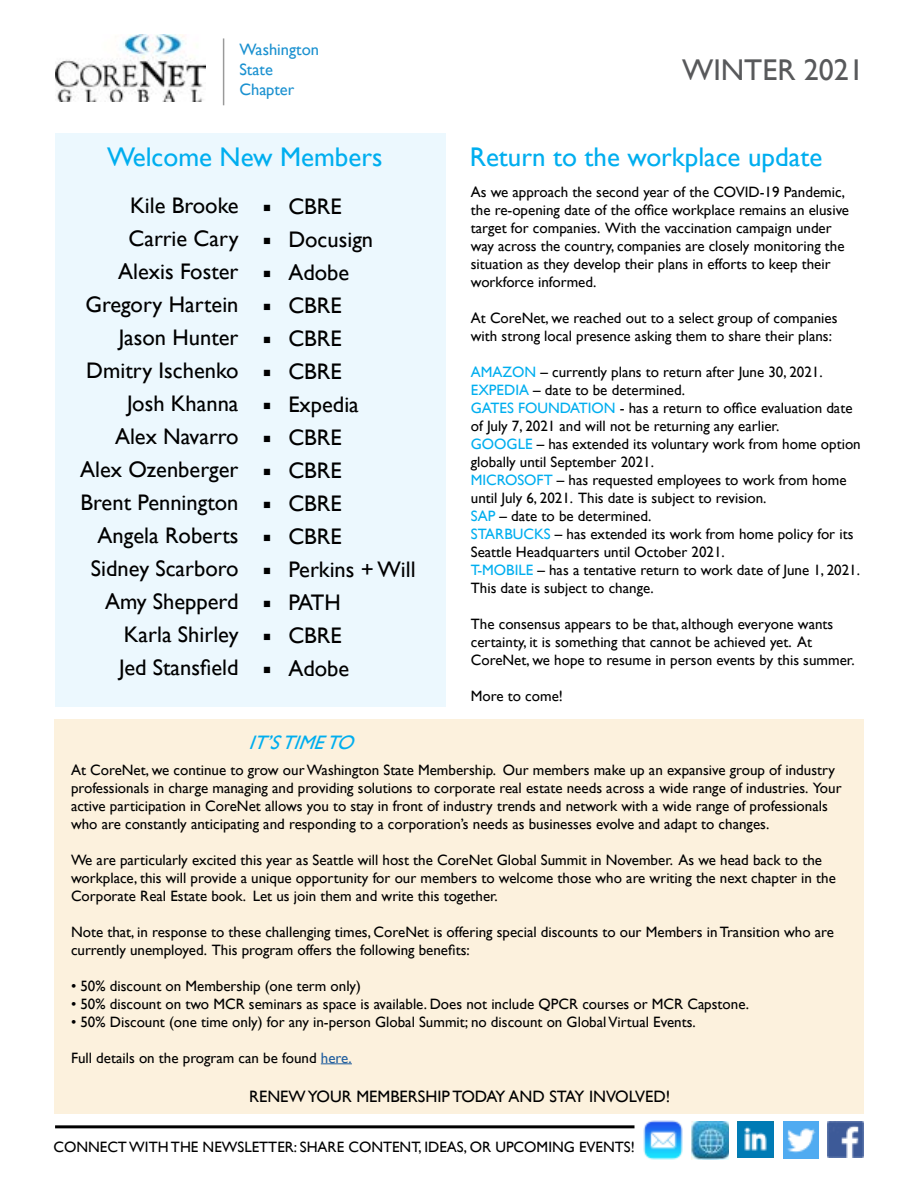
<style>
.page{position:relative;width:918px;height:1188px;background:#fff}
.page>*{position:absolute;margin:0;border:0;box-sizing:border-box;transform-origin:0 0}
.t1{font:30px "Gill Sans";color:#58595b}
.t2{font:27px "Gill Sans";color:#00aeef}
.t3{font:22.5px/33px "Gill Sans";color:#000;text-align:right}
.t4{font:21px/33px "Lucida Sans Unicode";color:#000;text-align:justify}
.t5{font:italic 19.5px "Gill Sans";color:#00aeef}
.t6{font:16.5px "Gill Sans";color:#000}
.t7{font:16.5px/19.8px "Gill Sans";color:#1b91d0}
.t8{font:15px/18px "Gill Sans";color:#000}
.s1{color:#00aeef}
.s2{color:#215e9e}
</style>
<div class="page">
<div style="left:55px;top:719px;width:809px;height:395px;background:#fcf1dd"></div>
<div style="left:55px;top:133px;width:391px;height:573px;background:#ecf8fe"></div>
<hr style="left:321px;top:1063px;width:31px;height:1px;background:#215e9e">
<hr style="left:55px;top:1125px;width:579px;height:3px;background:#000">
<img style="left:56px;top:35px;width:150px;height:66px">
<hr style="left:223px;top:38px;width:1px;height:67px;background:#000">
<img style="left:643px;top:1120px;width:40px;height:40px">
<img style="left:738px;top:1121px;width:36px;height:37px">
<img style="left:827px;top:1121px;width:37px;height:37px">
<img style="left:784px;top:1121px;width:34px;height:37px">
<img style="left:692px;top:1121px;width:37px;height:38px">
<p class="t7" style="left:239px;top:40px;width:81px">Washington<br>State<br>Chapter</p>
<h2 class="t2" style="left:107px;top:141px;width:277px">Welcome New Members</h2>
<h3 class="t3" style="left:80px;top:189px;width:160px">Kile Brooke<br>Carrie Cary<br>Alexis Foster<br>Gregory Hartein<br>Jason Hunter<br>Dmitry Ischenko<br>Josh Khanna<br>Alex Navarro<br>Alex Ozenberger<br>Brent Pennington<br>Angela Roberts<br>Sidney Scarboro<br>Amy Shepperd<br>Karla Shirley<br>Jed Stansfield</h3>
<h3 class="t3" style="left:288px;top:191px;width:129px;text-align:left">CBRE<br>Docusign<br>Adobe<br>CBRE<br>CBRE<br>CBRE<br>Expedia<br>CBRE<br>CBRE<br>CBRE<br>CBRE<br>Perkins + Will<br>PATH<br>CBRE<br>Adobe</h3>
<h3 class="t4" style="left:262px;top:190px;width:12px">▪ ▪ ▪ ▪ ▪ ▪ ▪ ▪ ▪ ▪ ▪ ▪ ▪ ▪ ▪</h3>
<h3 class="t5" style="left:249px;top:731px;width:114px">IT’STIMETO</h3>
<h1 class="t1" style="left:682px;top:53px;width:183px">WINTER 2021</h1>
<h2 class="t2" style="left:470px;top:141px;width:354px">Return to the workplace update</h2>
<p class="t8" style="left:471px;top:183px;width:380px">As we approach the second year of the COVID-19 Pandemic, the re-opening date of the office workplace remains an elusive target for companies. With the vaccination campaign under way across the country, companies are closely monitoring the situation as they develop their plans in efforts to keep their workforce informed.</p>
<p class="t8" style="left:471px;top:309px;width:368px">At CoreNet, we reached out to a select group of companies with strong local presence asking them to share their plans:</p>
<p class="t8" style="left:471px;top:363px;width:391px"><span class="s1">AMAZON</span> – currently plans to return after June 30, 2021.<br><span class="s1">EXPEDIA</span> – date to be determined.<br><span class="s1">GATES FOUNDATION</span> - has a return to office evaluation date of July 7, 2021 and will not be returning any earlier.<br><span class="s1">GOOGLE</span> – has extended its voluntary work from home option globally until September 2021.<br><span class="s1">MICROSOFT</span> – has requested employees to work from home until July 6, 2021. This date is subject to revision.<br><span class="s1">SAP</span> – date to be determined.<br><span class="s1">STARBUCKS</span> – has extended its work from home policy for its Seattle Headquarters until October 2021.<br><span class="s1">T-MOBILE</span> – has a tentative return to work date of June 1, 2021.<br>This date is subject to change.</p>
<p class="t8" style="left:471px;top:615px;width:385px">The consensus appears to be that, although everyone wants certainty, it is something that cannot be achieved yet. At<br>CoreNet, we hope to resume in person events by this summer.</p>
<p class="t8" style="left:471px;top:687px;width:94px">More to come!</p>
<p class="t8" style="left:71px;top:761px;width:772px">At CoreNet, we continue to grow our Washington State Membership. Our members make up an expansive group of industry professionals in charge managing and providing solutions to corporate real estate needs across a wide range of industries. Your active participation in CoreNet allows you to stay in front of industry trends and network with a wide range of professionals who are constantly anticipating and responding to a corporation’s needs as businesses evolve and adapt to changes.</p>
<p class="t8" style="left:71px;top:851px;width:766px">We are particularly excited this year as Seattle will host the CoreNet Global Summit in November. As we head back to the workplace, this will provide a unique opportunity for our members to welcome those who are writing the next chapter in the<br>Corporate Real Estate book. Let us join them and write this together.</p>
<p class="t8" style="left:71px;top:923px;width:765px">Note that, in response to these challenging times, CoreNet is offering special discounts to our Members in Transition who are currently unemployed. This program offers the following benefits:</p>
<p class="t8" style="left:71px;top:977px;width:291px">• 50% discount on Membership (one term only)</p>
<p class="t8" style="left:71px;top:995px;width:680px">• 50% discount on two MCR seminars as space is available. Does not include QPCR courses or MCR Capstone.</p>
<p class="t8" style="left:71px;top:1013px;width:626px">• 50% Discount (one time only) for any in-person Global Summit; no discount on Global Virtual Events.</p>
<p class="t8" style="left:71px;top:1049px;width:282px">Full details on the program can be found <span class="s2">here.</span></p>
<p class="t6" style="left:249px;top:1087px;width:423px">RENEW YOUR MEMBERSHIP TODAY AND STAY INVOLVED!</p>
<p class="t8" style="left:53px;top:1138px;width:583px">CONNECT WITH THE NEWSLETTER: SHARE CONTENT, IDEAS, OR UPCOMING EVENTS!</p>
</div>
